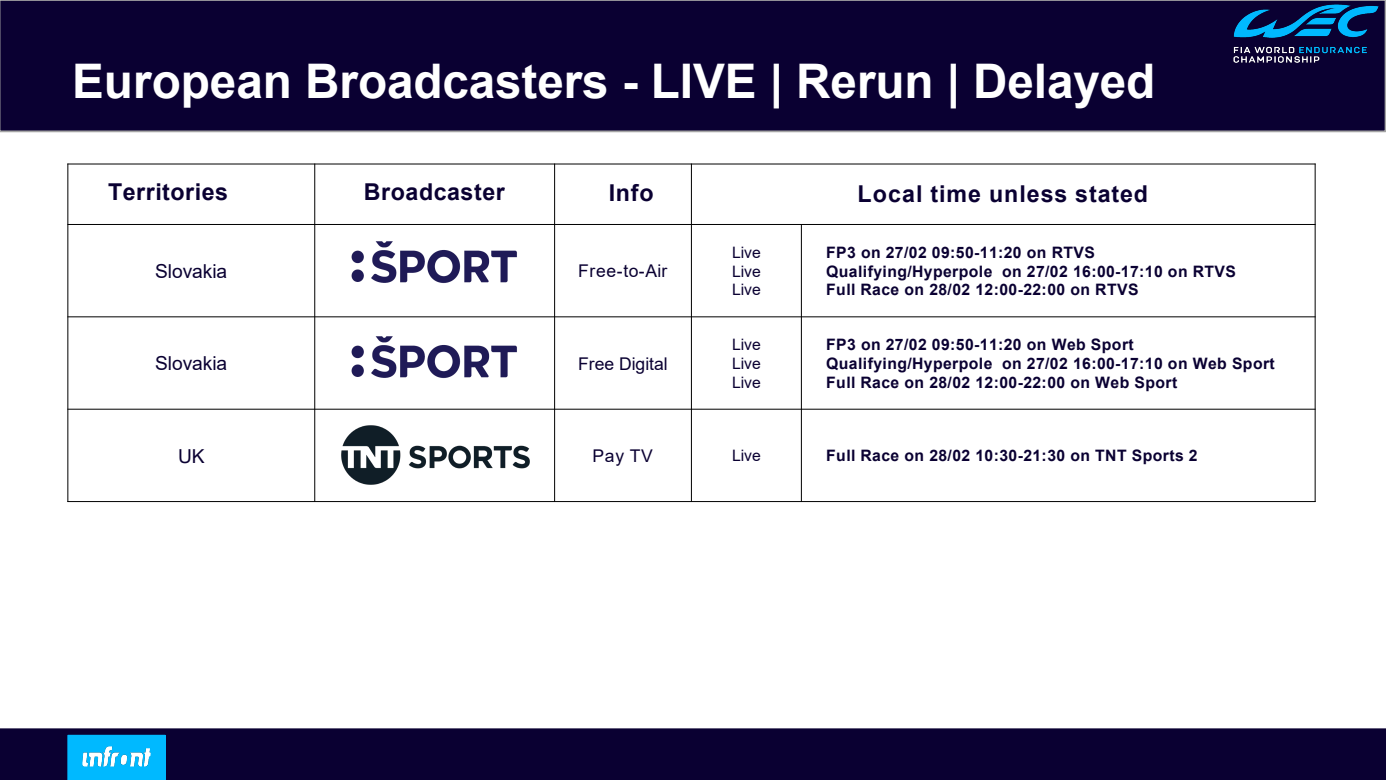
<style>
.page{position:relative;width:1386px;height:780px;background:#fff}
.page>*{position:absolute;margin:0;border:0;box-sizing:border-box;transform-origin:0 0}
.t1{font:700 47.69px "Arial";letter-spacing:-.005em;color:#fff}
.t2{font:700 23.19px "Arial";letter-spacing:.025em;color:#0a0032}
.t3{font:19.25px "Arial";letter-spacing:-.005em;color:#0a0032}
.t4{font:17.5px "Arial";letter-spacing:.01em;color:#0a0032}
.t5{font:17.5px "Arial";letter-spacing:.03em;color:#0a0032}
.t6{font:700 15.75px "Arial";letter-spacing:.025em;color:#0a0032}
.t7{font:15.75px "Arial";color:#0a0032}
</style>
<div class="page">
<div style="left:0;top:0;width:1385px;height:132px;background:#0a0032"></div>
<hr style="left:314px;top:163px;width:1px;height:338px;background:#000">
<hr style="left:554px;top:163px;width:1px;height:338px;background:#000">
<hr style="left:691px;top:163px;width:1px;height:338px;background:#000">
<hr style="left:800px;top:224px;width:1px;height:277px;background:#000">
<hr style="left:67px;top:224px;width:1248px;height:1px;background:#000">
<hr style="left:67px;top:316px;width:1248px;height:1px;background:#000">
<hr style="left:67px;top:408px;width:1248px;height:1px;background:#000">
<hr style="left:67px;top:163px;width:1px;height:338px;background:#000">
<hr style="left:1314px;top:163px;width:1px;height:338px;background:#000">
<hr style="left:67px;top:163px;width:1248px;height:1px;background:#000">
<hr style="left:67px;top:501px;width:1248px;height:1px;background:#000">
<div style="left:0;top:728px;width:1385px;height:51px;background:#0a0032"></div>
<img style="left:1230px;top:1px;width:150px;height:65px">
<div style="left:68px;top:735px;width:97px;height:44px;background:#00b9ff"></div>
<div style="left:67px;top:734px;width:98px;height:45px;border:1px solid #00b9ff"></div>
<img style="left:84px;top:747px;width:65px;height:18px">
<div style="left:82px;top:745px;width:69px;height:22px;border:1px solid #00b9ff"></div>
<img style="left:351px;top:241px;width:166px;height:43px">
<img style="left:351px;top:336px;width:166px;height:43px">
<img style="left:341px;top:425px;width:189px;height:60px">
<h2 class="t1" style="left:72px;top:48px;width:1084px">European Broadcasters - LIVE | Rerun | Delayed</h2>
<p class="t2" style="left:108px;top:176px;width:122px">Territories</p>
<p class="t2" style="left:364px;top:176px;width:142px">Broadcaster</p>
<p class="t2" style="left:608px;top:177px;width:46px">Info</p>
<p class="t2" style="left:857px;top:177px;width:292px">Local time unless stated</p>
<p class="t3" style="left:155px;top:258px;width:73px">Slovakia</p>
<p class="t5" style="left:578px;top:259px;width:91px">Free-to-Air</p>
<p class="t3" style="left:155px;top:350px;width:73px">Slovakia</p>
<p class="t4" style="left:578px;top:351px;width:91px">Free Digital</p>
<p class="t7" style="left:732px;top:241px;width:30px">Live</p>
<p class="t7" style="left:732px;top:260px;width:30px">Live</p>
<p class="t7" style="left:732px;top:279px;width:30px">Live</p>
<p class="t7" style="left:732px;top:333px;width:30px">Live</p>
<p class="t7" style="left:732px;top:352px;width:30px">Live</p>
<p class="t7" style="left:732px;top:371px;width:30px">Live</p>
<p class="t6" style="left:826px;top:241px;width:270px">FP3 on 27/02 09:50-11:20 on RTVS</p>
<p class="t6" style="left:826px;top:260px;width:411px">Qualifying/Hyperpole on 27/02 16:00-17:10 on RTVS</p>
<p class="t6" style="left:826px;top:279px;width:314px">Full Race on 28/02 12:00-22:00 on RTVS</p>
<p class="t6" style="left:826px;top:333px;width:309px">FP3 on 27/02 09:50-11:20 on Web Sport</p>
<p class="t6" style="left:826px;top:352px;width:450px">Qualifying/Hyperpole on 27/02 16:00-17:10 on Web Sport</p>
<p class="t6" style="left:826px;top:371px;width:352px">Full Race on 28/02 12:00-22:00 on Web Sport</p>
<p class="t3" style="left:178px;top:442px;width:28px">UK</p>
<p class="t4" style="left:592px;top:443px;width:62px">Pay TV</p>
<p class="t7" style="left:732px;top:444px;width:30px">Live</p>
<p class="t6" style="left:826px;top:444px;width:373px">Full Race on 28/02 10:30-21:30 on TNT Sports 2</p>
</div>
